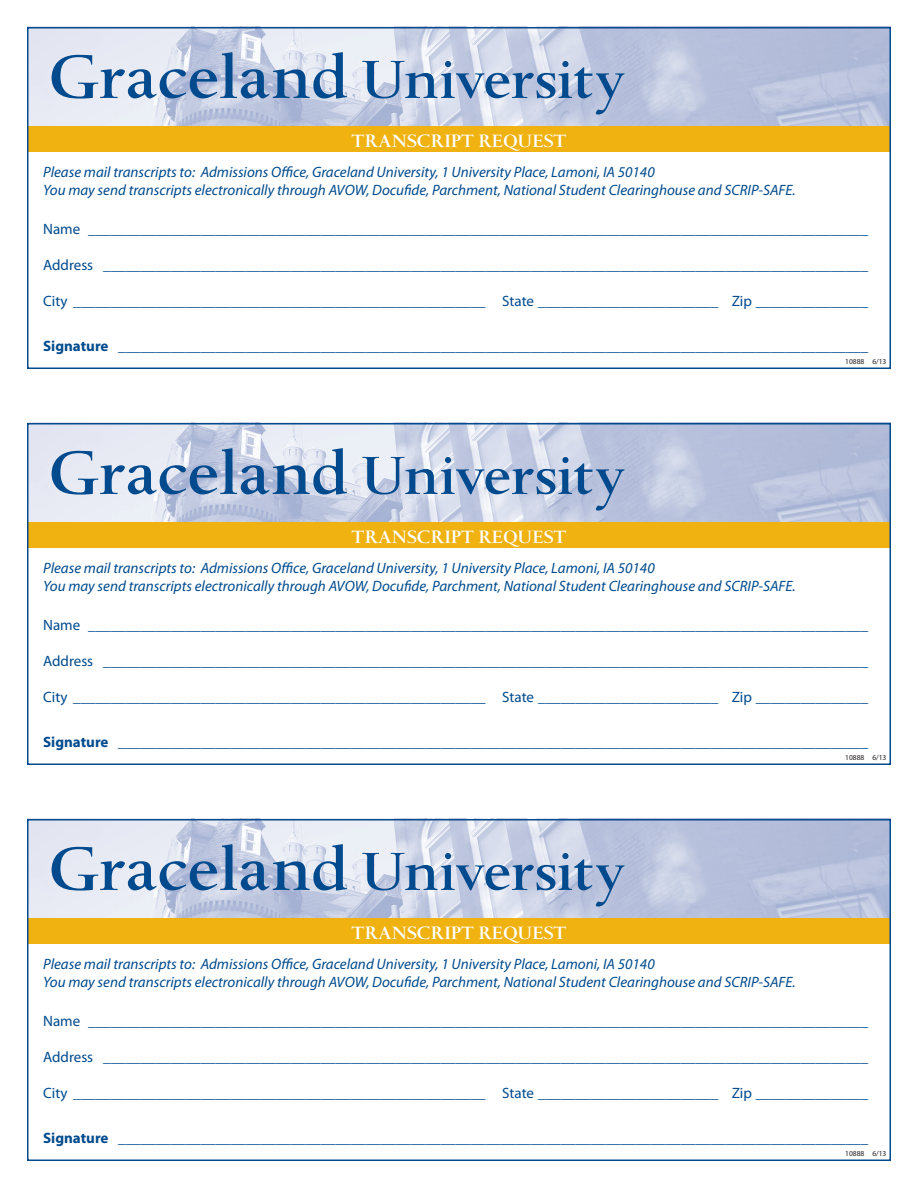
<style>
.page{position:relative;width:918px;height:1188px;background:#fff}
.page>*{position:absolute;margin:0;border:0;box-sizing:border-box;transform-origin:0 0}
.t1{font:600 63px "Spectrum";letter-spacing:-.015em;color:#004a8d}
.t2{font:600 21px "Spectrum";color:#fff}
.t3{font:15px "Myriad Pro";color:#004a8d}
.t4{font:italic 15px "Myriad Pro";color:#004a8d}
.t5{font:7.5px "Myriad Pro";color:#231f20}
.s1{font-size:72px}
.s2{font-weight:700}
</style>
<div class="page">
<img style="left:30px;top:30px;width:858px;height:97px">
<img style="left:30px;top:426px;width:858px;height:97px">
<img style="left:30px;top:822px;width:858px;height:97px">
<div style="left:27px;top:127px;width:864px;height:25px;background:#efb211"></div>
<div style="left:27px;top:523px;width:864px;height:25px;background:#efb211"></div>
<div style="left:27px;top:919px;width:864px;height:25px;background:#efb211"></div>
<div style="left:27px;top:27px;width:864px;height:342px;border:2px solid #004a8d"></div>
<div style="left:27px;top:423px;width:864px;height:342px;border:2px solid #004a8d"></div>
<div style="left:27px;top:819px;width:864px;height:342px;border:2px solid #004a8d"></div>
<p class="t1" style="left:49px;top:46px;width:578px"><span class="s1">Graceland</span> University</p>
<p class="t2" style="left:351px;top:130px;width:217px">TRANSCRIPT REQUEST</p>
<p class="t4" style="left:43px;top:164px;width:613px">Please mail transcripts to: Admissions Office, Graceland University, 1 University Place, Lamoni, IA 50140</p>
<p class="t4" style="left:43px;top:182px;width:754px">You may send transcripts electronically through AVOW, Docufide, Parchment, National Student Clearinghouse and SCRIP-SAFE.</p>
<p class="t3" style="left:43px;top:221px;width:826px">Name ________________________________________________________________________________________________________</p>
<p class="t3" style="left:43px;top:257px;width:826px">Address ______________________________________________________________________________________________________</p>
<p class="t3" style="left:43px;top:293px;width:826px">City _______________________________________________________ State ________________________ Zip _______________</p>
<p class="t3" style="left:43px;top:338px;width:826px"><span class="s2">Signature</span> ____________________________________________________________________________________________________</p>
<p class="t1" style="left:49px;top:442px;width:578px"><span class="s1">Graceland</span> University</p>
<p class="t2" style="left:351px;top:526px;width:217px">TRANSCRIPT REQUEST</p>
<p class="t4" style="left:43px;top:560px;width:613px">Please mail transcripts to: Admissions Office, Graceland University, 1 University Place, Lamoni, IA 50140</p>
<p class="t4" style="left:43px;top:578px;width:754px">You may send transcripts electronically through AVOW, Docufide, Parchment, National Student Clearinghouse and SCRIP-SAFE.</p>
<p class="t5" style="left:845px;top:357px;width:43px">10888 6/13</p>
<p class="t3" style="left:43px;top:617px;width:826px">Name ________________________________________________________________________________________________________</p>
<p class="t3" style="left:43px;top:653px;width:826px">Address ______________________________________________________________________________________________________</p>
<p class="t3" style="left:43px;top:689px;width:826px">City _______________________________________________________ State ________________________ Zip _______________</p>
<p class="t3" style="left:43px;top:734px;width:826px"><span class="s2">Signature</span> ____________________________________________________________________________________________________</p>
<p class="t1" style="left:49px;top:838px;width:578px"><span class="s1">Graceland</span> University</p>
<p class="t2" style="left:351px;top:922px;width:217px">TRANSCRIPT REQUEST</p>
<p class="t4" style="left:43px;top:956px;width:613px">Please mail transcripts to: Admissions Office, Graceland University, 1 University Place, Lamoni, IA 50140</p>
<p class="t4" style="left:43px;top:974px;width:754px">You may send transcripts electronically through AVOW, Docufide, Parchment, National Student Clearinghouse and SCRIP-SAFE.</p>
<p class="t5" style="left:845px;top:753px;width:43px">10888 6/13</p>
<p class="t3" style="left:43px;top:1013px;width:826px">Name ________________________________________________________________________________________________________</p>
<p class="t3" style="left:43px;top:1049px;width:826px">Address ______________________________________________________________________________________________________</p>
<p class="t3" style="left:43px;top:1085px;width:826px">City _______________________________________________________ State ________________________ Zip _______________</p>
<p class="t3" style="left:43px;top:1130px;width:826px"><span class="s2">Signature</span> ____________________________________________________________________________________________________</p>
<p class="t5" style="left:845px;top:1149px;width:43px">10888 6/13</p>
</div>
